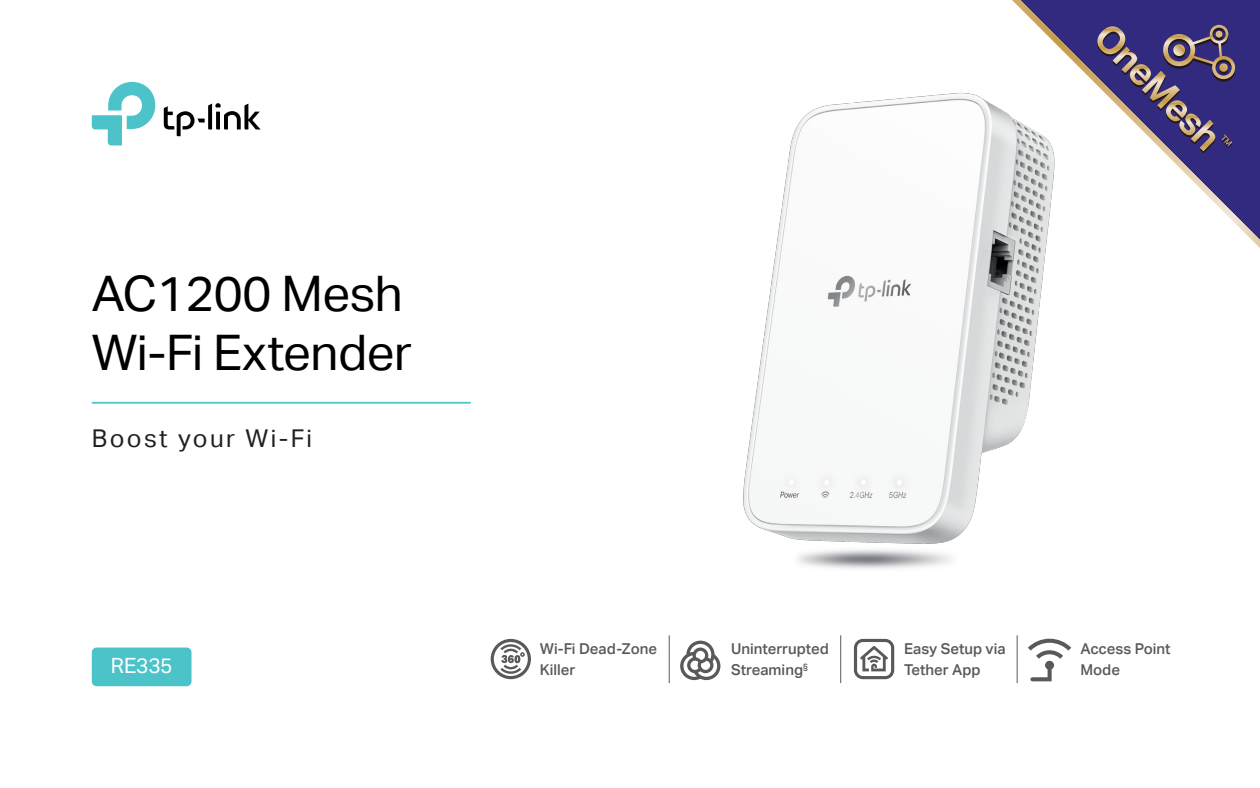
<style>
.page{position:relative;width:1260px;height:788px;background:#fff}
.page>*{position:absolute;margin:0;border:0;box-sizing:border-box;transform-origin:0 0}
.t1{font:49px/58.6px "TP Link Aktiv Regular";letter-spacing:-.01em;color:#000}
.t2{font:24.5px "TP Link Aktiv Regular";letter-spacing:.1em;color:#231f20}
.t3{font:21px "TP Link Aktiv Regular";letter-spacing:-.015em;color:#fff}
.t4{font:14.96px/21.1px "TP Link Aktiv Medium";color:#58595b}
</style>
<div class="page">
<div style="left:92px;top:647px;width:100px;height:39px;background:#4bc3c9;border-radius:5px"></div>
<svg style="left:92px;top:82px;width:63px;height:63px"></svg>
<svg style="left:164px;top:103px;width:97px;height:33px"></svg>
<hr style="left:92px;top:402px;width:379px;height:1px;background:#4bc3c9">
<img style="left:743px;top:92px;width:303px;height:452px">
<svg style="left:853px;top:646px;width:42px;height:34px"></svg>
<svg style="left:854px;top:638px;width:40px;height:41px"></svg>
<svg style="left:490px;top:638px;width:41px;height:42px"></svg>
<svg style="left:680px;top:640px;width:41px;height:41px"></svg>
<hr style="left:669px;top:635px;width:1px;height:48px;background:#58595b">
<hr style="left:840px;top:635px;width:1px;height:48px;background:#58595b">
<hr style="left:1017px;top:635px;width:1px;height:48px;background:#58595b">
<svg style="left:1028px;top:638px;width:43px;height:43px"></svg>
<svg style="left:1012px;top:0;width:248px;height:248px"></svg>
<svg style="left:1097px;top:25px;width:139px;height:128px;background:#70648a"></svg>
<h1 class="t1" style="left:92px;top:265px;width:322px">AC1200 Mesh<br>Wi-Fi Extender</h1>
<h2 class="t2" style="left:92px;top:424px;width:222px">Boost your Wi-Fi</h2>
<h3 class="t3" style="left:111px;top:653px;width:63px">RE335</h3>
<p class="t4" style="left:904px;top:638px;width:103px">Easy Setup via<br>Tether App</p>
<p class="t4" style="left:540px;top:638px;width:119px">Wi-Fi Dead-Zone<br>Killer</p>
<p class="t4" style="left:731px;top:638px;width:99px">Uninterrupted<br>Streaming<sup>§</sup></p>
<p class="t4" style="left:1080px;top:638px;width:92px">Access Point<br>Mode</p>
</div>
